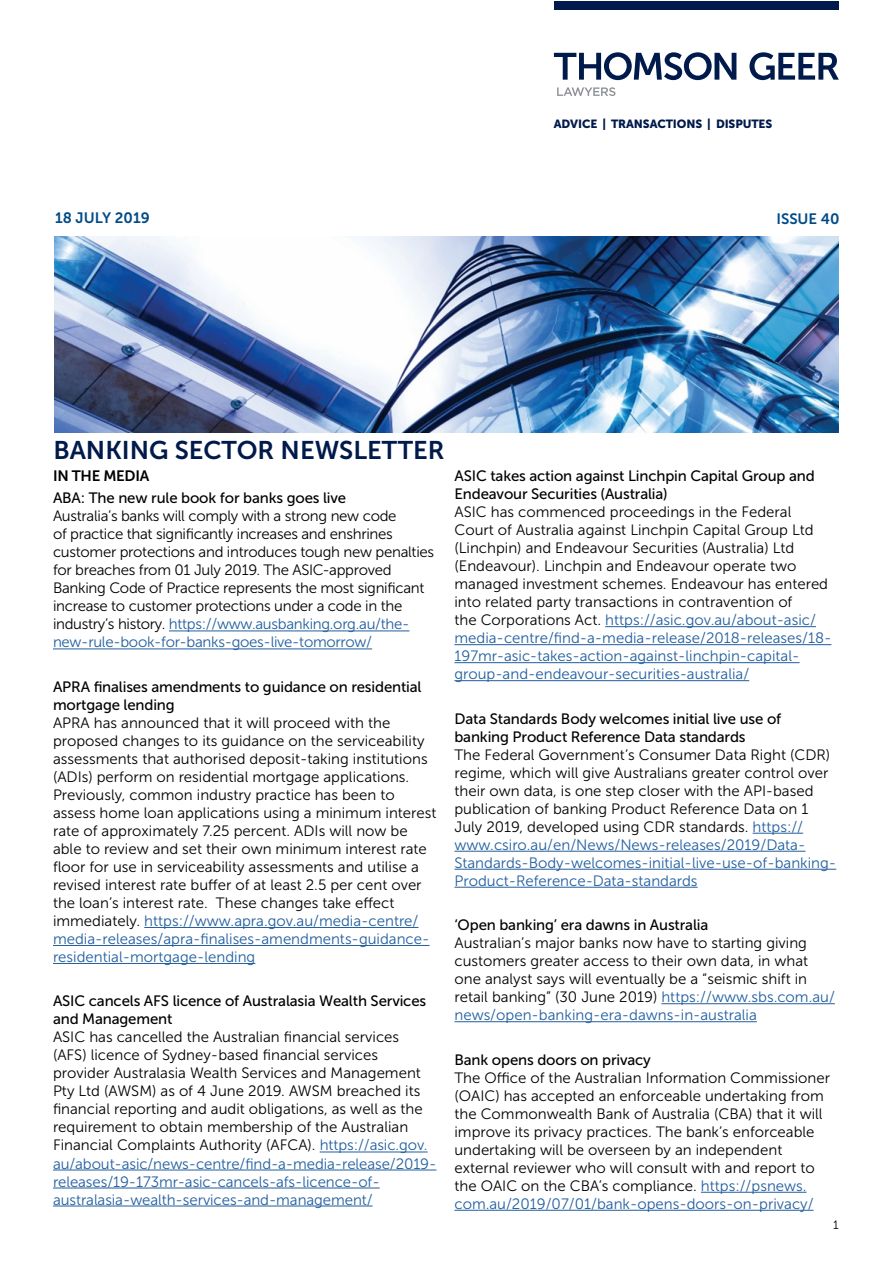
<style>
.page{position:relative;width:893px;height:1263px;background:#fff}
.page>*{position:absolute;margin:0;border:0;box-sizing:border-box;transform-origin:0 0}
.t1{font:25.5px "Museo Sans 700";color:#001a4b}
.t2{font:15px/18px "Museo Sans 300";color:#000}
.t3{font:15px/18px "Museo Sans 300";letter-spacing:-.02em;color:#000}
.t4{font:15px/18px "Museo Sans 500";letter-spacing:-.01em;color:#000}
.t5{font:15px "Museo Sans 700";color:#004c88}
.t6{font:15px "Museo Sans 700";letter-spacing:-.02em;color:#000}
.t7{font:12px "Museo Sans 300";color:#000}
.t8{font:11.85px "Museo Sans 900";letter-spacing:-.01em;color:#001a4b}
.s1{color:#215e9e}
</style>
<div class="page">
<svg style="left:554px;top:52px;width:285px;height:28px"></svg>
<svg style="left:557px;top:87px;width:58px;height:9px"></svg>
<div style="left:554px;top:1px;width:285px;height:9px;background:#001a4b"></div>
<hr style="left:169px;top:630px;width:240px;height:1px;background:#215e9e">
<hr style="left:53px;top:648px;width:319px;height:1px;background:#215e9e">
<hr style="left:144px;top:927px;width:274px;height:1px;background:#215e9e">
<hr style="left:53px;top:945px;width:376px;height:1px;background:#215e9e">
<hr style="left:53px;top:963px;width:202px;height:1px;background:#215e9e">
<hr style="left:320px;top:1151px;width:108px;height:1px;background:#215e9e">
<hr style="left:53px;top:1169px;width:383px;height:1px;background:#215e9e">
<hr style="left:53px;top:1187px;width:327px;height:1px;background:#215e9e">
<hr style="left:53px;top:1205px;width:320px;height:1px;background:#215e9e">
<hr style="left:605px;top:626px;width:211px;height:1px;background:#215e9e">
<hr style="left:454px;top:644px;width:377px;height:1px;background:#215e9e">
<hr style="left:454px;top:662px;width:345px;height:1px;background:#215e9e">
<hr style="left:454px;top:680px;width:295px;height:1px;background:#215e9e">
<hr style="left:753px;top:833px;width:50px;height:1px;background:#215e9e">
<hr style="left:454px;top:851px;width:351px;height:1px;background:#215e9e">
<hr style="left:454px;top:869px;width:382px;height:1px;background:#215e9e">
<hr style="left:454px;top:887px;width:244px;height:1px;background:#215e9e">
<hr style="left:661px;top:1003px;width:174px;height:1px;background:#215e9e">
<hr style="left:454px;top:1021px;width:303px;height:1px;background:#215e9e">
<hr style="left:701px;top:1192px;width:105px;height:1px;background:#215e9e">
<hr style="left:454px;top:1210px;width:360px;height:1px;background:#215e9e">
<img style="left:54px;top:236px;width:785px;height:196px">
<p class="t8" style="left:554px;top:117px;width:220px">ADVICE | TRANSACTIONS | DISPUTES</p>
<p class="t5" style="left:55px;top:209px;width:96px">18 JULY 2019</p>
<p class="t5" style="left:776px;top:210px;width:65px">ISSUE 40</p>
<h1 class="t1" style="left:53px;top:435px;width:393px">BANKING SECTOR NEWSLETTER</h1>
<p class="t6" style="left:53px;top:468px;width:98px">IN THE MEDIA</p>
<p class="t4" style="left:53px;top:489px;width:295px">ABA: The new rule book for banks goes live</p>
<p class="t3" style="left:53px;top:507px;width:383px">Australia’s banks will comply with a strong new code<br>of practice that significantly increases and enshrines customer protections and introduces tough new penalties for breaches from 01 July 2019. The ASIC-approved Banking Code of Practice represents the most significant increase to customer protections under a code in the industry’s history. <span class="s1">https://www.ausbanking.org.au/the&shy;new-rule-book-for-banks-goes-live-tomorrow/</span></p>
<p class="t4" style="left:53px;top:678px;width:370px">APRA finalises amendments to guidance on residential mortgage lending</p>
<p class="t2" style="left:53px;top:714px;width:385px">APRA has announced that it will proceed with the proposed changes to its guidance on the serviceability assessments that authorised deposit-taking institutions (ADIs) perform on residential mortgage applications.<br>Previously, common industry practice has been to assess home loan applications using a minimum interest rate of approximately 7.25 percent. ADIs will now be able to review and set their own minimum interest rate floor for use in serviceability assessments and utilise a revised interest rate buffer of at least 2.5 per cent over the loan’s interest rate. These changes take effect immediately. <span class="s1">https://www.apra.gov.au/media-centre/ media-releases/apra-finalises-amendments-guidance&shy;residential-mortgage-lending</span></p>
<p class="t4" style="left:53px;top:992px;width:375px">ASIC cancels AFS licence of Australasia Wealth Services and Management</p>
<p class="t2" style="left:53px;top:1028px;width:385px">ASIC has cancelled the Australian financial services (AFS) licence of Sydney-based financial services provider Australasia Wealth Services and Management Pty Ltd (AWSM) as of 4 June 2019. AWSM breached its financial reporting and audit obligations, as well as the requirement to obtain membership of the Australian Financial Complaints Authority (AFCA). <span class="s1">https://asic.gov. au/about-asic/news-centre/find-a-media-release/2019- releases/19-173mr-asic-cancels-afs-licence-of&shy;australasia-wealth-services-and-management/</span></p>
<p class="t4" style="left:454px;top:467px;width:362px">ASIC takes action against Linchpin Capital Group and<br>Endeavour Securities (Australia)</p>
<p class="t2" style="left:454px;top:503px;width:378px">ASIC has commenced proceedings in the Federal Court of Australia against Linchpin Capital Group Ltd (Linchpin) and Endeavour Securities (Australia) Ltd (Endeavour). Linchpin and Endeavour operate two managed investment schemes. Endeavour has entered into related party transactions in contravention of<br>the Corporations Act. <span class="s1">https://asic.gov.au/about-asic/ media-centre/find-a-media-release/2018-releases/18- 197mr-asic-takes-action-against-linchpin-capital&shy;group-and-endeavour-securities-australia/</span></p>
<p class="t4" style="left:454px;top:709px;width:328px">Data Standards Body welcomes initial live use of banking Product Reference Data standards</p>
<p class="t2" style="left:454px;top:746px;width:383px">The Federal Government’s Consumer Data Right (CDR) regime, which will give Australians greater control over their own data, is one step closer with the API-based publication of banking Product Reference Data on 1<br>July 2019, developed using CDR standards. <span class="s1">https:// www.csiro.au/en/News/News-releases/2019/Data-Standards-Body-welcomes-initial-live-use-of-banking-Product-Reference-Data-standards</span></p>
<p class="t4" style="left:454px;top:916px;width:255px">‘Open banking’ era dawns in Australia</p>
<p class="t2" style="left:454px;top:934px;width:382px">Australian’s major banks now have to starting giving customers greater access to their own data, in what one analyst says will eventually be a “seismic shift in retail banking” (30 June 2019) <span class="s1">https://www.sbs.com.au/ news/open-banking-era-dawns-in-australia</span></p>
<p class="t4" style="left:454px;top:1050px;width:198px">Bank opens doors on privacy</p>
<p class="t2" style="left:454px;top:1069px;width:377px">The Office of the Australian Information Commissioner (OAIC) has accepted an enforceable undertaking from the Commonwealth Bank of Australia (CBA) that it will improve its privacy practices. The bank’s enforceable undertaking will be overseen by an independent external reviewer who will consult with and report to the OAIC on the CBA’s compliance. <span class="s1">https://psnews. com.au/2019/07/01/bank-opens-doors-on-privacy/</span></p>
<p class="t7" style="left:833px;top:1219px;width:7px">1</p>
</div>
